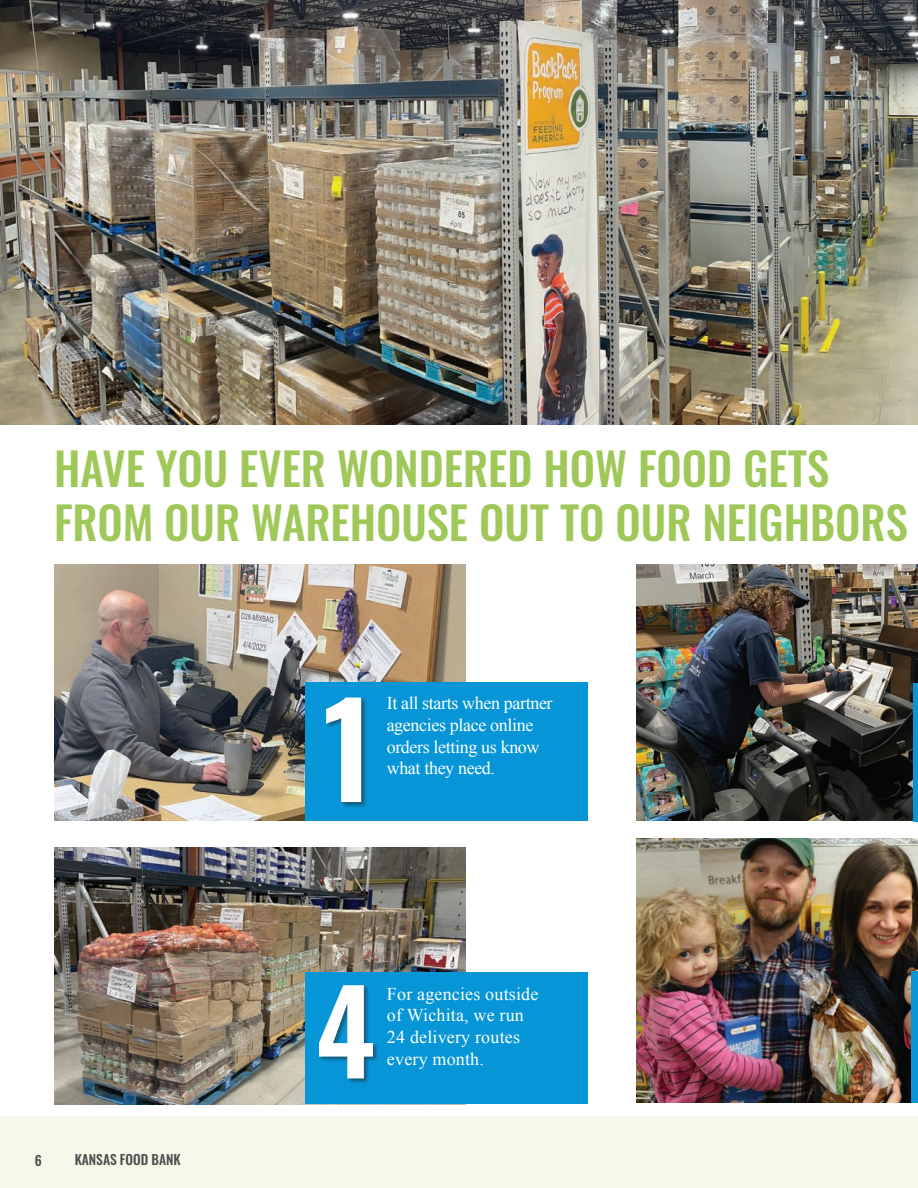
<style>
.page{position:relative;width:918px;height:1188px;background:#f6f8ea}
.page>*{position:absolute;margin:0;border:0;box-sizing:border-box;transform-origin:0 0}
.t1{font:500 45px/54px "Oswald";color:#9fc859}
.t2{font:18px/21.6px "Times New Roman";letter-spacing:-.02em;color:#fff}
.t3{font:18px/21.6px "Times New Roman";letter-spacing:.01em;color:#fff}
.t4{font:500 13.5px "Oswald";color:#4b4c4d}
</style>
<div class="page">
<div style="left:0;top:71px;width:918px;height:1045px;background:#fff"></div>
<img style="left:54px;top:564px;width:411px;height:256px">
<div style="left:305px;top:682px;width:283px;height:138px;background:#0696d7"></div>
<div style="left:325px;top:696px;width:42px;height:112px;background:#231f20;opacity:.5"></div>
<svg style="left:326px;top:698px;width:35px;height:104px"></svg>
<img style="left:636px;top:838px;width:282px;height:265px">
<div style="left:912px;top:971px;width:6px;height:132px;background:#0696d7"></div>
<img style="left:54px;top:848px;width:411px;height:256px">
<div style="left:306px;top:973px;width:282px;height:131px;background:#0696d7"></div>
<div style="left:318px;top:984px;width:61px;height:100px;background:#231f20;opacity:.5"></div>
<svg style="left:319px;top:985px;width:54px;height:93px"></svg>
<img style="left:636px;top:564px;width:282px;height:256px">
<hr style="left:914px;top:683px;width:4px;height:138px;background:#0696d7">
<img style="left:0;top:0;width:918px;height:424px">
<p class="t1" style="left:54px;top:437px;width:855px">HAVE YOU EVER WONDERED HOW FOOD GETS<br>FROM OUR WAREHOUSE OUT TO OUR NEIGHBORS</p>
<p class="t2" style="left:387px;top:692px;width:167px">It all starts when partner agencies place online orders letting us know what they need.</p>
<p class="t4" style="left:35px;top:1149px;width:9px">6</p>
<p class="t4" style="left:75px;top:1148px;width:107px">KANSAS FOOD BANK</p>
<p class="t3" style="left:387px;top:983px;width:153px">For agencies outside of Wichita, we run<br>24 delivery routes every month.</p>
</div>
